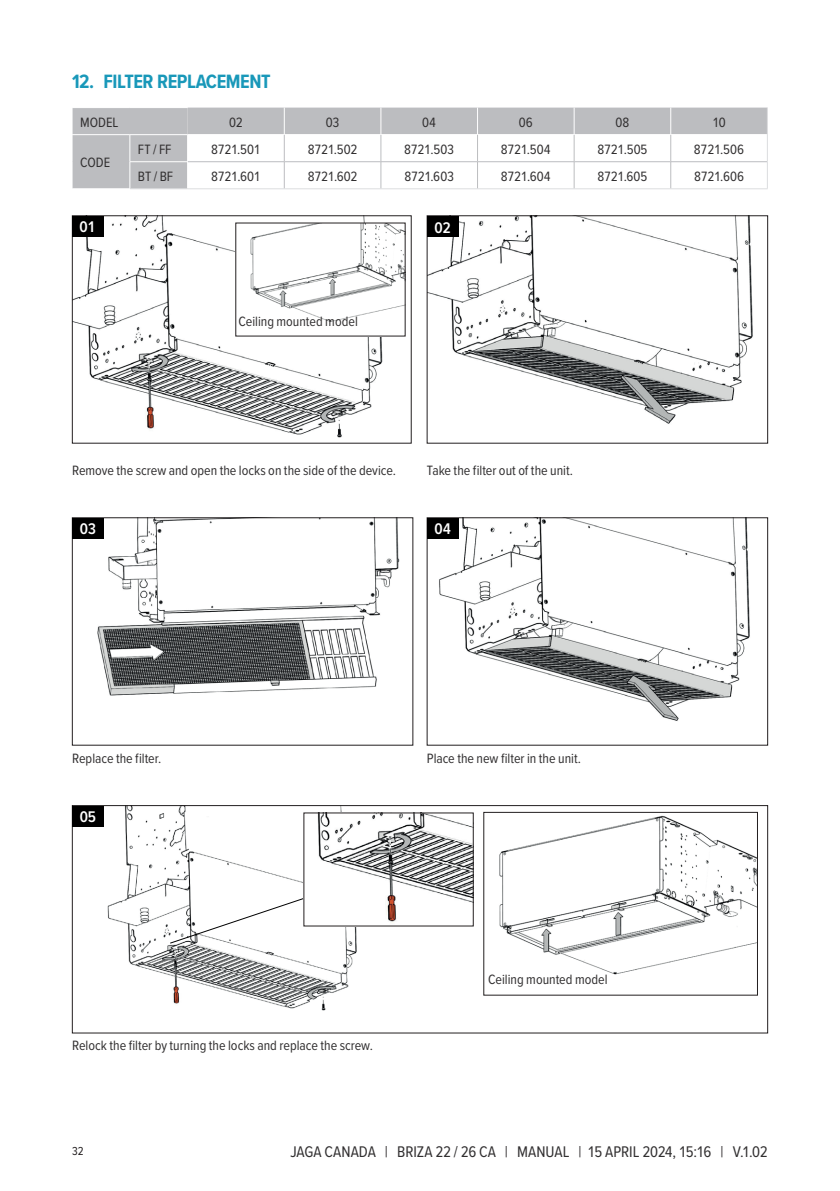
<style>
.page{position:relative;width:840px;height:1191px;background:#fff}
.page>*{position:absolute;margin:0;border:0;box-sizing:border-box;transform-origin:0 0}
.t1{font:700 20px "Proxima Nova Cond";letter-spacing:-.02em;color:#1998b9}
.t2{font:16px "Proxima Nova Cond";letter-spacing:.005em;color:#312f30}
.t3{font:600 16px "Proxima Nova Cond";letter-spacing:-.02em;color:#fff}
.t4{font:14px "Proxima Nova Cond";color:#312f30}
.t5{font:12px "Proxima Nova Cond";color:#231f20}
</style>
<div class="page">
<img style="left:74px;top:217px;width:332px;height:221px">
<div style="left:72px;top:215px;width:339px;height:228px;border:1px solid #231f20"></div>
<img style="left:74px;top:807px;width:451px;height:204px">
<div style="left:72px;top:805px;width:695px;height:228px;border:1px solid #231f20"></div>
<img style="left:485px;top:814px;width:270px;height:179px">
<div style="left:483px;top:812px;width:274px;height:183px;border:1px solid #231f20"></div>
<img style="left:428px;top:217px;width:325px;height:207px">
<div style="left:426px;top:215px;width:341px;height:228px;border:1px solid #231f20"></div>
<img style="left:428px;top:519px;width:322px;height:202px">
<img style="left:74px;top:519px;width:326px;height:177px">
<div style="left:72px;top:517px;width:341px;height:228px;border:1px solid #231f20"></div>
<div style="left:427px;top:216px;width:31px;height:21px;background:#000"></div>
<div style="left:427px;top:517px;width:31px;height:21px;background:#000"></div>
<div style="left:72px;top:517px;width:31px;height:21px;background:#000"></div>
<div style="left:72px;top:805px;width:31px;height:21px;background:#000"></div>
<div style="left:72px;top:215px;width:31px;height:21px;background:#000"></div>
<svg style="left:169px;top:894px;width:145px;height:49px"></svg>
<img style="left:237px;top:225px;width:166px;height:109px">
<img style="left:305px;top:814px;width:166px;height:110px">
<svg style="left:72px;top:108px;width:695px;height:81px"></svg>
<h1 class="t1" style="left:72px;top:66px;width:200px">12. FILTER REPLACEMENT</h1>
<p class="t4" style="left:80px;top:112px;width:40px">MODEL</p>
<p class="t4" style="left:229px;top:112px;width:15px">02</p>
<p class="t4" style="left:325px;top:112px;width:15px">03</p>
<p class="t4" style="left:422px;top:112px;width:15px">04</p>
<p class="t4" style="left:518px;top:112px;width:15px">06</p>
<p class="t4" style="left:615px;top:112px;width:15px">08</p>
<p class="t4" style="left:712px;top:112px;width:15px">10</p>
<p class="t4" style="left:80px;top:152px;width:32px">CODE</p>
<p class="t4" style="left:138px;top:139px;width:35px">FT / FF</p>
<p class="t4" style="left:211px;top:139px;width:51px">8721.501</p>
<p class="t4" style="left:307px;top:139px;width:51px">8721.502</p>
<p class="t4" style="left:404px;top:139px;width:51px">8721.503</p>
<p class="t4" style="left:500px;top:139px;width:52px">8721.504</p>
<p class="t4" style="left:597px;top:139px;width:51px">8721.505</p>
<p class="t4" style="left:693px;top:139px;width:52px">8721.506</p>
<p class="t4" style="left:138px;top:166px;width:37px">BT / BF</p>
<p class="t4" style="left:211px;top:166px;width:51px">8721.601</p>
<p class="t4" style="left:307px;top:166px;width:51px">8721.602</p>
<p class="t4" style="left:404px;top:166px;width:51px">8721.603</p>
<p class="t4" style="left:500px;top:166px;width:51px">8721.604</p>
<p class="t4" style="left:597px;top:166px;width:51px">8721.605</p>
<p class="t4" style="left:693px;top:166px;width:51px">8721.606</p>
<p class="t3" style="left:80px;top:215px;width:18px">01</p>
<p class="t4" style="left:238px;top:311px;width:121px">Ceiling mounted model</p>
<p class="t3" style="left:434px;top:215px;width:18px">02</p>
<p class="t4" style="left:72px;top:460px;width:325px">Remove the screw and open the locks on the side of the device.</p>
<p class="t4" style="left:426px;top:460px;width:148px">Take the filter out of the unit.</p>
<p class="t3" style="left:80px;top:517px;width:18px">03</p>
<p class="t3" style="left:434px;top:517px;width:18px">04</p>
<p class="t4" style="left:72px;top:747px;width:91px">Replace the filter.</p>
<p class="t4" style="left:426px;top:747px;width:155px">Place the new filter in the unit.</p>
<p class="t3" style="left:80px;top:805px;width:18px">05</p>
<p class="t4" style="left:72px;top:1035px;width:302px">Relock the filter by turning the locks and replace the screw.</p>
<p class="t4" style="left:488px;top:969px;width:121px">Ceiling mounted model</p>
<p class="t5" style="left:72px;top:1142px;width:13px">32</p>
<p class="t2" style="left:290px;top:1140px;width:323px">JAGA CANADA | BRIZA 22 / 26 CA | MANUAL | 15 april</p>
<p class="t2" style="left:642px;top:1140px;width:127px">2024, 15:16 | V.1.02</p>
</div>
